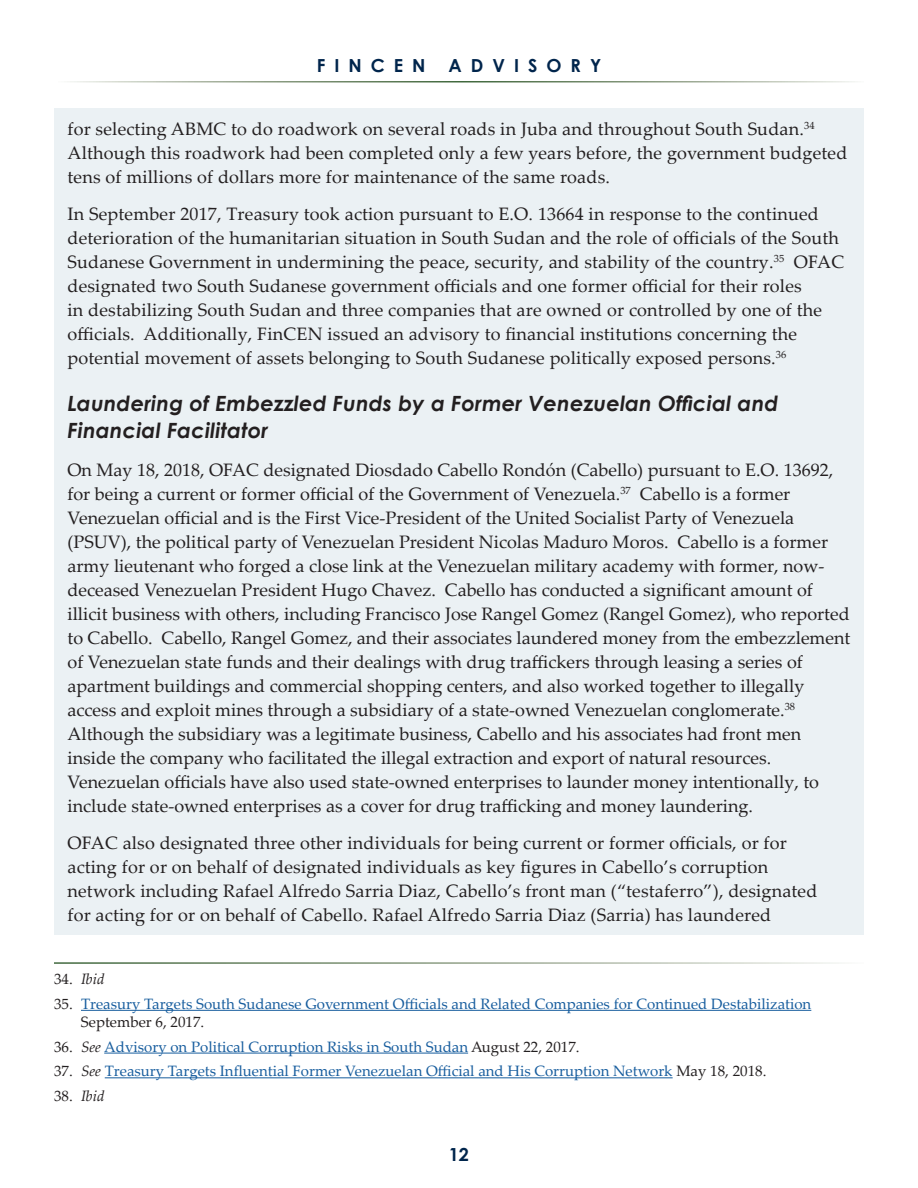
<style>
.page{position:relative;width:918px;height:1188px;background:#fff}
.page>*{position:absolute;margin:0;border:0;box-sizing:border-box;transform-origin:0 0}
.t1{font:italic 700 21px/27px "Century Gothic";letter-spacing:.01em;color:#231f20}
.t2{font:18px/24px "Palatino Linotype";color:#231f20}
.t3{font:700 18px "Century Gothic";letter-spacing:.5em;color:#00254c}
.t4{font:15px/18px "Palatino Linotype";color:#175d9e}
.t5{font:italic 15px "Palatino Linotype";color:#231f20}
.s1{font-style:normal}
.s2{color:#231f20}
.s3{font-style:italic;color:#231f20}
</style>
<div class="page">
<div style="left:54px;top:108px;width:810px;height:827px;background:#ebf1f4"></div>
<hr style="left:81px;top:1010px;width:730px;height:1px;background:#175d9e">
<hr style="left:104px;top:1053px;width:364px;height:1px;background:#175d9e">
<hr style="left:105px;top:1077px;width:568px;height:1px;background:#175d9e">
<p class="t3" style="left:317px;top:52px;width:110px">FINCEN</p>
<p class="t3" style="left:449px;top:52px;width:154px">ADVISORY</p>
<p class="t2" style="left:68px;top:116px;width:749px">for selecting ABMC to do roadwork on several roads in Juba and throughout South Sudan.<sup>34</sup></p>
<p class="t2" style="left:68px;top:140px;width:781px">Although this roadwork had been completed only a few years before, the government budgeted tens of millions of dollars more for maintenance of the same roads.</p>
<p class="t2" style="left:68px;top:201px;width:773px">In September 2017, Treasury took action pursuant to E.O. 13664 in response to the continued deterioration of the humanitarian situation in South Sudan and the role of officials of the South<br>Sudanese Government in undermining the peace, security, and stability of the country.<sup>35</sup></p>
<p class="t2" style="left:68px;top:249px;width:778px;text-indent:726px">OFAC designated two South Sudanese government officials and one former official for their roles<br>in destabilizing South Sudan and three companies that are owned or controlled by one of the officials. Additionally, FinCEN issued an advisory to financial institutions concerning the potential movement of assets belonging to South Sudanese politically exposed persons.<sup>36</sup></p>
<p class="t1" style="left:68px;top:389px;width:712px">Laundering of Embezzled Funds by a Former Venezuelan Official and<br>Financial Facilitator</p>
<p class="t2" style="left:68px;top:457px;width:767px">On May 18, 2018, OFAC designated Diosdado Cabello Rondón (Cabello) pursuant to E.O. 13692, for being a current or former official of the Government of Venezuela.<sup>37</sup></p>
<p class="t2" style="left:68px;top:481px;width:785px;text-indent:572px">Cabello is a former Venezuelan official and is the First Vice-President of the United Socialist Party of Venezuela (PSUV), the political party of Venezuelan President Nicolas Maduro Moros. Cabello is a former army lieutenant who forged a close link at the Venezuelan military academy with former, now&shy;deceased Venezuelan President Hugo Chavez. Cabello has conducted a significant amount of illicit business with others, including Francisco Jose Rangel Gomez (Rangel Gomez), who reported to Cabello. Cabello, Rangel Gomez, and their associates laundered money from the embezzlement of Venezuelan state funds and their dealings with drug traffickers through leasing a series of apartment buildings and commercial shopping centers, and also worked together to illegally access and exploit mines through a subsidiary of a state-owned Venezuelan conglomerate.<sup>38</sup></p>
<p class="t2" style="left:68px;top:721px;width:753px">Although the subsidiary was a legitimate business, Cabello and his associates had front men inside the company who facilitated the illegal extraction and export of natural resources.<br>Venezuelan officials have also used state-owned enterprises to launder money intentionally, to include state-owned enterprises as a cover for drug trafficking and money laundering.</p>
<p class="t2" style="left:68px;top:831px;width:751px">OFAC also designated three other individuals for being current or former officials, or for acting for or on behalf of designated individuals as key figures in Cabello’s corruption network including Rafael Alfredo Sarria Diaz, Cabello’s front man (“testaferro”), designated for acting for or on behalf of Cabello. Rafael Alfredo Sarria Diaz (Sarria) has laundered</p>
<p class="t5" style="left:54px;top:968px;width:52px"><span class="s1">34.</span> Ibid</p>
<p class="t4" style="left:81px;top:994px;width:732px;text-indent:-27px"><span class="s2">35.</span> Treasury Targets South Sudanese Government Officials and Related Companies for Continued Destabilization<br><span class="s2">September 6, 2017.</span></p>
<p class="t4" style="left:54px;top:1037px;width:527px"><span class="s2">36.</span> <span class="s3">See</span> Advisory on Political Corruption Risks in South Sudan <span class="s2">August 22, 2017.</span></p>
<p class="t4" style="left:54px;top:1062px;width:714px"><span class="s2">37.</span> <span class="s3">See</span> Treasury Targets Influential Former Venezuelan Official and His Corruption Network <span class="s2">May 18, 2018.</span></p>
<p class="t5" style="left:54px;top:1085px;width:52px"><span class="s1">38.</span> Ibid</p>
<p class="t3" style="left:449px;top:1141px;width:22px">12</p>
</div>
